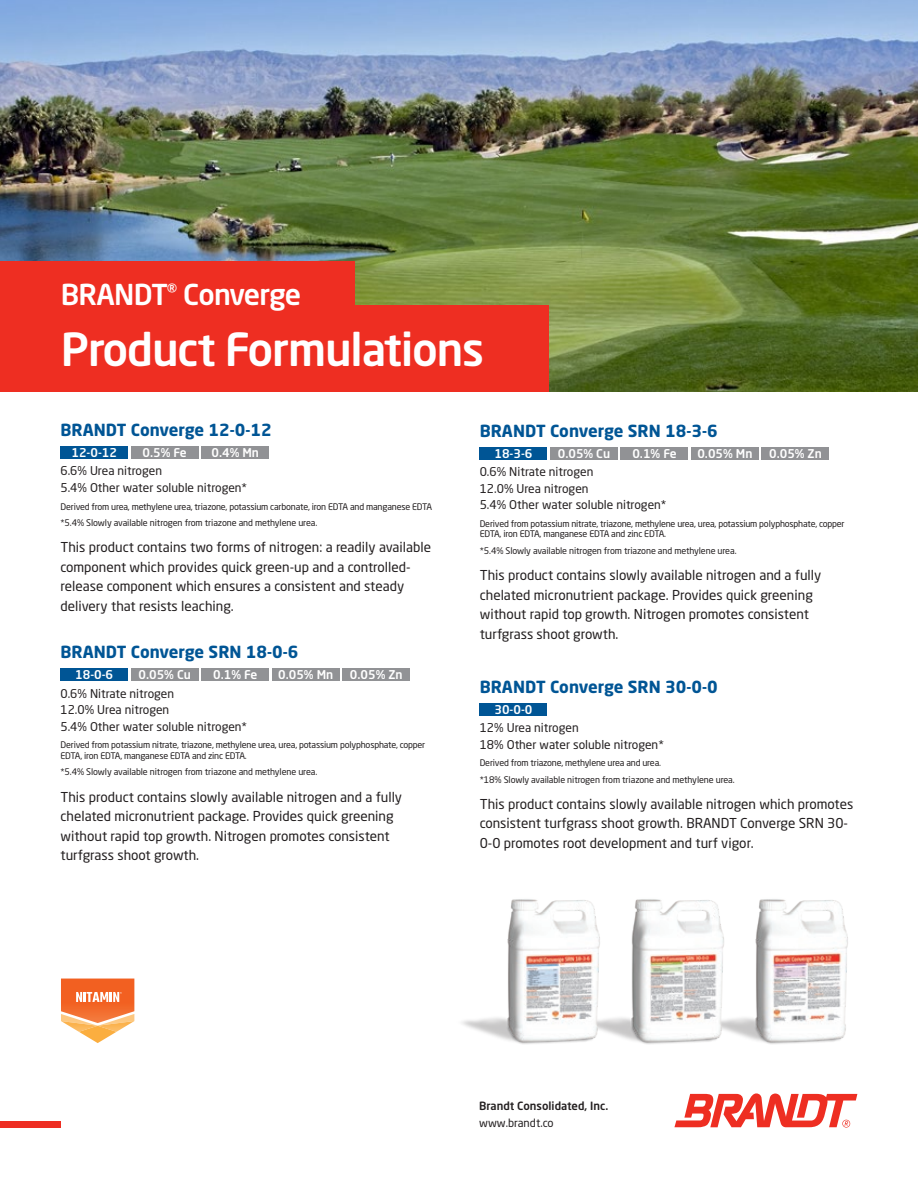
<style>
.page{position:relative;width:918px;height:1188px;background:#fff}
.page>*{position:absolute;margin:0;border:0;box-sizing:border-box;transform-origin:0 0}
.t1{font:500 45px "Neo Sans Pro";letter-spacing:-.025em;color:#fff}
.t2{font:500 28.5px "Neo Sans Pro";letter-spacing:-.025em;color:#fff}
.t3{font:700 16.5px "Neo Sans Pro";color:#005595}
.t4{font:13.5px/19.5px "Neo Sans Pro";color:#231f20}
.t5{font:12px/16.5px "Neo Sans Pro";color:#231f20}
.t6{font:500 12px "Neo Sans Pro";color:#fff}
.t7{font:500 11.25px "Neo Sans Pro";color:#231f20}
.t8{font:11.25px "Neo Sans Pro";color:#231f20}
.t9{font:9px/10.8px "Neo Sans Pro";letter-spacing:-.02em;color:#231f20}
</style>
<div class="page">
<img style="left:0;top:0;width:918px;height:392px">
<div style="left:0;top:305px;width:548px;height:87px;background:#ee2e22"></div>
<div style="left:0;top:1121px;width:61px;height:6px;background:#ee2e22"></div>
<svg style="left:674px;top:1093px;width:183px;height:35px"></svg>
<div style="left:0;top:261px;width:354px;height:60px;background:#ee2e22"></div>
<div style="left:480px;top:447px;width:67px;height:13px;background:#005595"></div>
<div style="left:550px;top:447px;width:68px;height:13px;background:#919295"></div>
<div style="left:621px;top:447px;width:67px;height:13px;background:#919295"></div>
<div style="left:691px;top:447px;width:68px;height:13px;background:#919295"></div>
<div style="left:762px;top:447px;width:67px;height:13px;background:#919295"></div>
<div style="left:480px;top:703px;width:67px;height:13px;background:#005595"></div>
<div style="left:60px;top:446px;width:68px;height:13px;background:#005595"></div>
<div style="left:131px;top:446px;width:67px;height:13px;background:#919295"></div>
<div style="left:201px;top:446px;width:68px;height:13px;background:#919295"></div>
<div style="left:60px;top:668px;width:68px;height:13px;background:#005595"></div>
<div style="left:131px;top:668px;width:67px;height:13px;background:#919295"></div>
<div style="left:201px;top:668px;width:68px;height:13px;background:#919295"></div>
<div style="left:272px;top:668px;width:67px;height:13px;background:#919295"></div>
<div style="left:342px;top:668px;width:68px;height:13px;background:#919295"></div>
<img style="left:737px;top:899px;width:111px;height:145px">
<img style="left:614px;top:899px;width:123px;height:145px">
<img style="left:462px;top:899px;width:152px;height:145px">
<svg style="left:61px;top:979px;width:73px;height:64px"></svg>
<h2 class="t2" style="left:61px;top:277px;width:242px">BRANDT<sup>®</sup> Converge</h2>
<h1 class="t1" style="left:61px;top:321px;width:425px">Product Formulations</h1>
<p class="t3" style="left:60px;top:419px;width:213px">BRANDT Converge 12-0-12</p>
<p class="t6" style="left:71px;top:445px;width:47px">12-0-12</p>
<p class="t6" style="left:143px;top:445px;width:46px">0.5% Fe</p>
<p class="t6" style="left:211px;top:445px;width:49px">0.4% Mn</p>
<p class="t5" style="left:60px;top:463px;width:188px">6.6% Urea nitrogen<br>5.4% Other water soluble nitrogen*</p>
<p class="t9" style="left:60px;top:498px;width:373px;line-height:16.5px">Derived from urea, methylene urea, triazone, potassium carbonate, iron EDTA and manganese EDTA *5.4% Slowly available nitrogen from triazone and methylene urea.</p>
<p class="t4" style="left:60px;top:537px;width:372px">This product contains two forms of nitrogen: a readily available component which provides quick green-up and a controlled&shy;release component which ensures a consistent and steady delivery that resists leaching.</p>
<p class="t3" style="left:60px;top:641px;width:239px">BRANDT Converge SRN 18-0-6</p>
<p class="t6" style="left:75px;top:667px;width:39px">18-0-6</p>
<p class="t6" style="left:139px;top:667px;width:54px">0.05% Cu</p>
<p class="t6" style="left:213px;top:667px;width:46px">0.1% Fe</p>
<p class="t6" style="left:278px;top:667px;width:57px">0.05% Mn</p>
<p class="t6" style="left:350px;top:667px;width:54px">0.05% Zn</p>
<p class="t5" style="left:60px;top:685px;width:188px">0.6% Nitrate nitrogen<br>12.0% Urea nitrogen<br>5.4% Other water soluble nitrogen*</p>
<p class="t9" style="left:60px;top:739px;width:366px">Derived from potassium nitrate, triazone, methylene urea, urea, potassium polyphosphate, copper<br>EDTA, iron EDTA, manganese EDTA and zinc EDTA.</p>
<p class="t9" style="left:60px;top:767px;width:258px">*5.4% Slowly available nitrogen from triazone and methylene urea.</p>
<p class="t4" style="left:60px;top:787px;width:343px">This product contains slowly available nitrogen and a fully chelated micronutrient package. Provides quick greening without rapid top growth. Nitrogen promotes consistent turfgrass shoot growth.</p>
<p class="t3" style="left:480px;top:420px;width:239px">BRANDT Converge SRN 18-3-6</p>
<p class="t6" style="left:495px;top:446px;width:39px">18-3-6</p>
<p class="t6" style="left:558px;top:446px;width:54px">0.05% Cu</p>
<p class="t6" style="left:632px;top:446px;width:46px">0.1% Fe</p>
<p class="t6" style="left:697px;top:446px;width:57px">0.05% Mn</p>
<p class="t6" style="left:769px;top:446px;width:54px">0.05% Zn</p>
<p class="t5" style="left:480px;top:463px;width:188px">0.6% Nitrate nitrogen<br>12.0% Urea nitrogen<br>5.4% Other water soluble nitrogen*</p>
<p class="t9" style="left:480px;top:518px;width:366px">Derived from potassium nitrate, triazone, methylene urea, urea, potassium polyphosphate, copper<br>EDTA, iron EDTA, manganese EDTA and zinc EDTA.</p>
<p class="t9" style="left:480px;top:545px;width:258px">*5.4% Slowly available nitrogen from triazone and methylene urea.</p>
<p class="t4" style="left:480px;top:565px;width:343px">This product contains slowly available nitrogen and a fully chelated micronutrient package. Provides quick greening without rapid top growth. Nitrogen promotes consistent turfgrass shoot growth.</p>
<p class="t3" style="left:480px;top:676px;width:239px">BRANDT Converge SRN 30-0-0</p>
<p class="t6" style="left:495px;top:702px;width:39px">30-0-0</p>
<p class="t5" style="left:480px;top:719px;width:186px">12% Urea nitrogen<br>18% Other water soluble nitrogen*</p>
<p class="t9" style="left:480px;top:755px;width:257px;line-height:16.5px">Derived from triazone, methylene urea and urea.<br>*18% Slowly available nitrogen from triazone and methylene urea.</p>
<p class="t4" style="left:480px;top:794px;width:375px">This product contains slowly available nitrogen which promotes consistent turfgrass shoot growth. BRANDT Converge SRN 30-<br>0-0 promotes root development and turf vigor.</p>
<p class="t7" style="left:479px;top:1099px;width:131px">Brandt Consolidated, Inc.</p>
<p class="t8" style="left:479px;top:1116px;width:76px">www.brandt.co</p>
</div>
